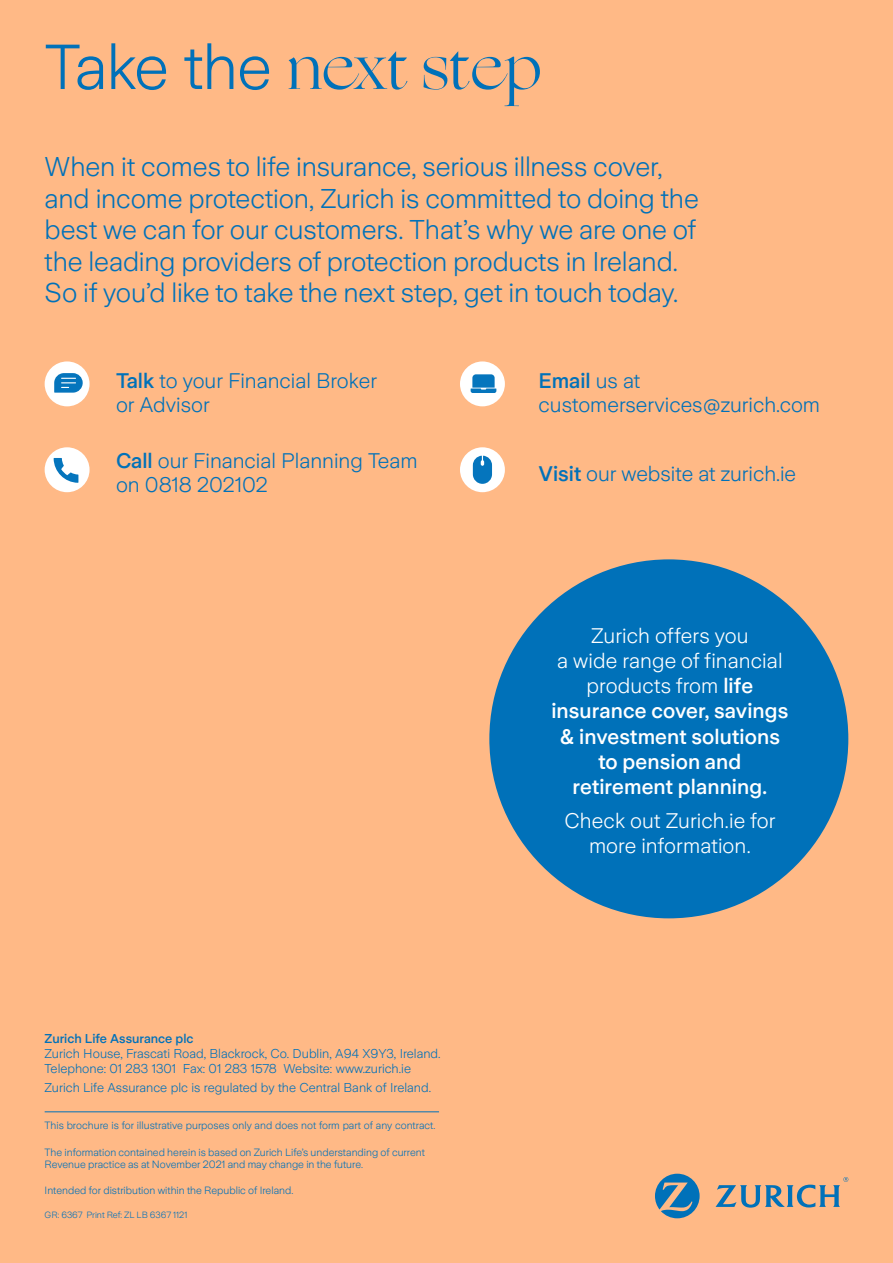
<style>
.page{position:relative;width:893px;height:1263px;background:#ffb986}
.page>*{position:absolute;margin:0;border:0;box-sizing:border-box;transform-origin:0 0}
.t1{font:63px "Ogg";color:#0071b9}
.t2{font:300 27px/31.5px "Zurich Sans";letter-spacing:-.005em;color:#0071b9}
.t3{font:300 21px/24px "Zurich Sans";color:#0071b9}
.t4{font:500 21px/25.2px "Zurich Sans";letter-spacing:.005em;color:#fff;text-align:center}
.t5{font:300 21px/25.2px "Zurich Sans";letter-spacing:.005em;color:#fff;text-align:center}
.t6{font:300 12.75px/15px "Zurich Sans";color:#0071b9}
.t7{font:500 12.75px "Zurich Sans";color:#0071b9}
.t8{font:300 10.5px/12.6px "Zurich Sans";color:#0071b9}
.t9{font:300 9px "Zurich Sans";color:#0071b9}
.s1{font-family:"Zurich Sans";font-weight:300}
.s2{font-weight:500}
.s3{font-weight:300}
</style>
<div class="page">
<hr style="left:45px;top:1111px;width:394px;height:1px;background:#0071b9">
<div style="left:489px;top:559px;width:359px;height:359px;background:#0071b9;border-radius:50%"></div>
<div style="left:460px;top:447px;width:45px;height:45px;background:#fff;border-radius:50%"></div>
<svg style="left:473px;top:456px;width:19px;height:28px"></svg>
<div style="left:460px;top:361px;width:45px;height:45px;background:#fff;border-radius:50%"></div>
<svg style="left:471px;top:374px;width:25px;height:19px"></svg>
<div style="left:45px;top:361px;width:45px;height:45px;background:#fff;border-radius:50%"></div>
<svg style="left:54px;top:373px;width:29px;height:20px"></svg>
<div style="left:45px;top:447px;width:45px;height:45px;background:#fff;border-radius:50%"></div>
<svg style="left:54px;top:458px;width:24px;height:25px"></svg>
<svg style="left:655px;top:1174px;width:45px;height:44px"></svg>
<svg style="left:715px;top:1177px;width:133px;height:30px"></svg>
<h1 class="t1" style="left:45px;top:26px;width:499px"><span class="s1">Take the</span> next step</h1>
<p class="t2" style="left:45px;top:151px;width:656px">When it comes to life insurance, serious illness cover, and income protection, Zurich is committed to doing the best we can for our customers. That’s why we are one of the leading providers of protection products in Ireland.<br>So if you’d like to take the next step, get in touch today.</p>
<h3 class="t3" style="left:116px;top:369px;width:262px"><span class="s2">Talk</span> to your Financial Broker or Advisor</h3>
<h3 class="t3" style="left:116px;top:449px;width:303px"><span class="s2">Call</span> our Financial Planning Team on 0818 202102</h3>
<p class="t7" style="left:45px;top:1031px;width:150px">Zurich Life Assurance plc</p>
<p class="t6" style="left:45px;top:1046px;width:398px">Zurich House, Frascati Road, Blackrock, Co. Dublin, A94 X9Y3, Ireland.<br>Telephone: 01 283 1301 Fax: 01 283 1578 Website: www.zurich.ie</p>
<p class="t6" style="left:45px;top:1080px;width:388px">Zurich Life Assurance plc is regulated by the Central Bank of Ireland.</p>
<p class="t8" style="left:45px;top:1119px;width:392px">This brochure is for illustrative purposes only and does not form part of any contract.</p>
<p class="t8" style="left:45px;top:1146px;width:382px">The information contained herein is based on Zurich Life’s understanding of current<br>Revenue practice as at November 2021 and may change in the future.</p>
<p class="t8" style="left:45px;top:1184px;width:250px">Intended for distribution within the Republic of Ireland.</p>
<p class="t9" style="left:45px;top:1210px;width:144px">GR: 6367 Print Ref: ZL LB 6367 1121</p>
<h3 class="t3" style="left:539px;top:369px;width:283px"><span class="s2">Email</span> us at customerservices@zurich.com</h3>
<h3 class="t3" style="left:539px;top:462px;width:259px"><span class="s2">Visit</span> our website at zurich.ie</h3>
<h3 class="t4" style="left:551px;top:623px;width:238px"><span class="s3">Zurich offers you<br>a wide range of financial products from</span> life insurance cover, savings &amp; investment solutions to pension and retirement planning.</h3>
<h3 class="t5" style="left:564px;top:808px;width:212px">Check out Zurich.ie for more information.</h3>
</div>
